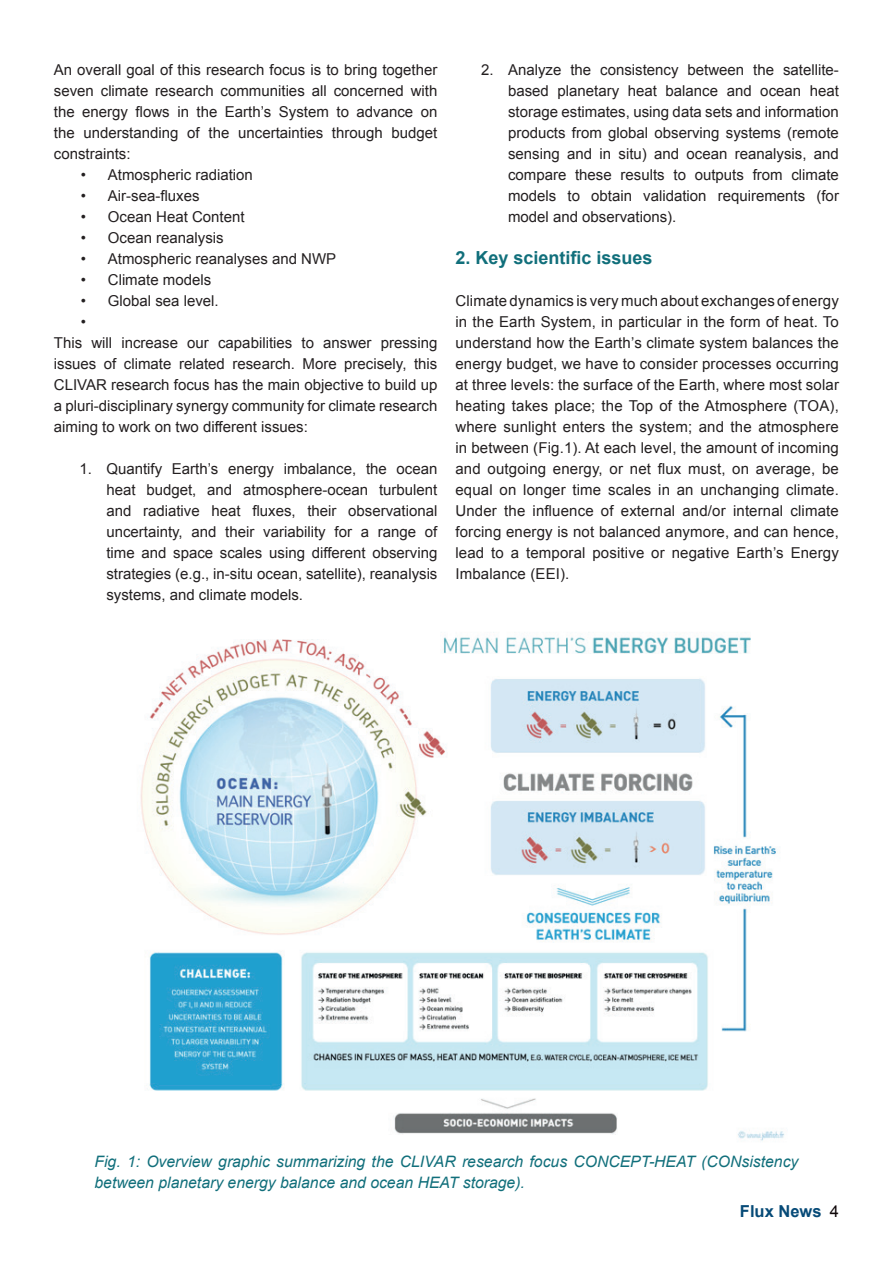
<style>
.page{position:relative;width:893px;height:1263px;background:#fff}
.page>*{position:absolute;margin:0;border:0;box-sizing:border-box;transform-origin:0 0}
.t1{font:700 18px "Arial";color:#116f7b}
.t2{font:700 16.5px "Arial";color:#064a77}
.t3{font:italic 15.75px/21px "Arial";color:#116f7b}
.t4{font:15px/21px "Arial";color:#231f20;text-align:justify}
.s1{font-weight:400;color:#0e0608}
</style>
<div class="page">
<img style="left:140px;top:632px;width:644px;height:509px">
<p class="t4" style="left:54px;top:59px;width:385px">An overall goal of this research focus is to bring together seven climate research communities all concerned with the energy flows in the Earth’s System to advance on the understanding of the uncertainties through budget constraints:</p>
<p class="t4" style="left:81px;top:164px;width:174px">• Atmospheric radiation</p>
<p class="t4" style="left:81px;top:185px;width:120px">• Air-sea-fluxes</p>
<p class="t4" style="left:81px;top:206px;width:165px">• Ocean Heat Content</p>
<p class="t4" style="left:81px;top:227px;width:144px">• Ocean reanalysis</p>
<p class="t4" style="left:81px;top:248px;width:257px">• Atmospheric reanalyses and NWP</p>
<p class="t4" style="left:81px;top:269px;width:132px">• Climate models</p>
<p class="t4" style="left:81px;top:290px;width:139px">• Global sea level.</p>
<p class="t4" style="left:81px;top:311px;width:7px">•</p>
<p class="t4" style="left:54px;top:332px;width:385px">This will increase our capabilities to answer pressing</p>
<p class="t4" style="left:54px;top:353px;width:385px">issues of climate related research. More precisely, this</p>
<p class="t4" style="left:54px;top:374px;width:385px">CLIVAR research focus has the main objective to build up</p>
<p class="t4" style="left:54px;top:395px;width:385px">a pluri-disciplinary synergy community for climate research</p>
<p class="t4" style="left:54px;top:416px;width:256px">aiming to work on two different issues:</p>
<p class="t4" style="left:106px;top:458px;width:333px;text-indent:-27px">1. Quantify Earth’s energy imbalance, the ocean heat budget, and atmosphere-ocean turbulent and radiative heat fluxes, their observational uncertainty, and their variability for a range of time and space scales using different observing strategies (e.g., in-situ ocean, satellite), reanalysis systems, and climate models.</p>
<p class="t4" style="left:508px;top:59px;width:332px;text-indent:-27px">2. Analyze the consistency between the satellite&shy;based planetary heat balance and ocean heat storage estimates, using data sets and information products from global observing systems (remote sensing and in situ) and ocean reanalysis, and compare these results to outputs from climate models to obtain validation requirements (for model and observations).</p>
<p class="t1" style="left:455px;top:246px;width:199px">2. Key scientific issues</p>
<p class="t4" style="left:455px;top:290px;width:385px">Climate dynamics is very much about exchanges of energy in the Earth System, in particular in the form of heat. To understand how the Earth’s climate system balances the energy budget, we have to consider processes occurring at three levels: the surface of the Earth, where most solar heating takes place; the Top of the Atmosphere (TOA), where sunlight enters the system; and the atmosphere in between (Fig.1). At each level, the amount of incoming and outgoing energy, or net flux must, on average, be equal on longer time scales in an unchanging climate.<br>Under the influence of external and/or internal climate forcing energy is not balanced anymore, and can hence, lead to a temporal positive or negative Earth’s Energy Imbalance (EEI).</p>
<p class="t3" style="left:95px;top:1151px;width:705px">Fig. 1: Overview graphic summarizing the CLIVAR research focus CONCEPT-HEAT (CONsistency between planetary energy balance and ocean HEAT storage).</p>
<p class="t2" style="left:740px;top:1200px;width:101px">Flux News <span class="s1">4</span></p>
</div>
